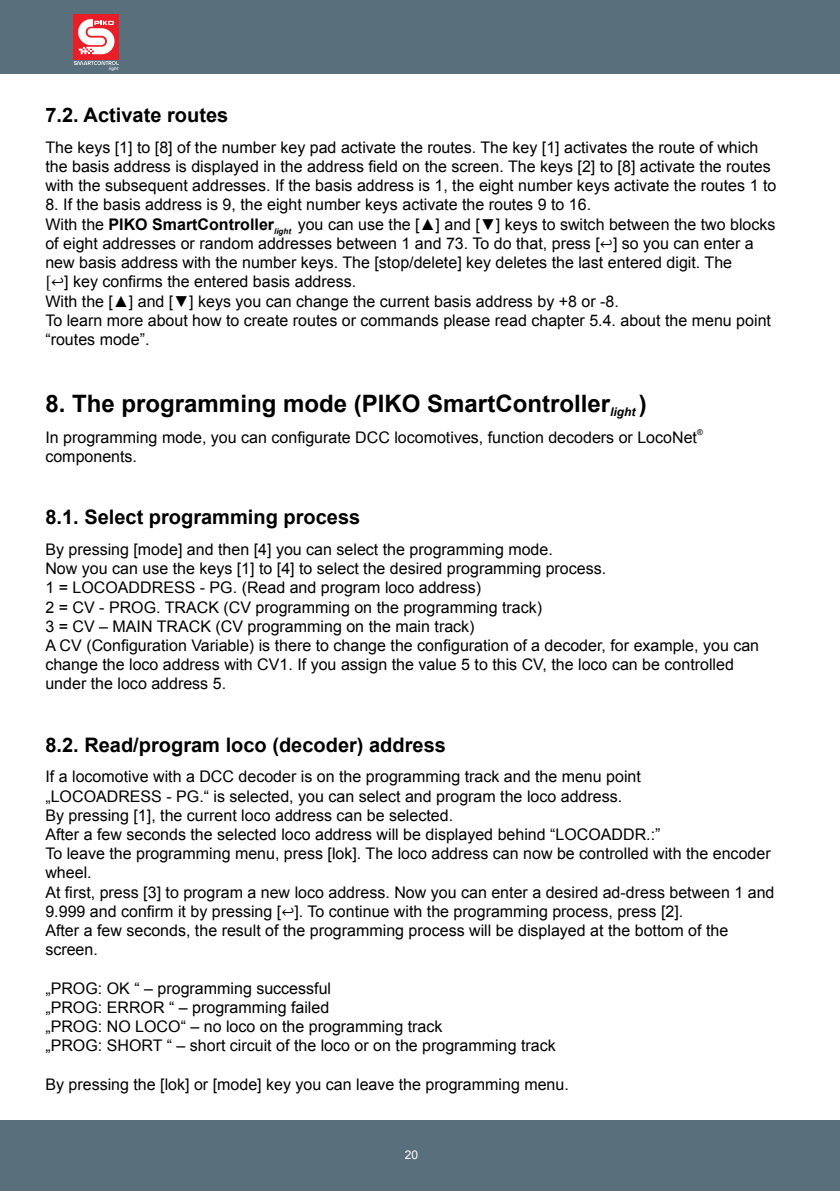
<style>
.page{position:relative;width:840px;height:1191px;background:#fff}
.page>*{position:absolute;margin:0;border:0;box-sizing:border-box;transform-origin:0 0}
.t1{font:700 24px "Arial";color:#000}
.t2{font:700 20px "Arial";color:#000}
.t3{font:16px/19.2px "Arial";color:#000}
.t4{font:12px "Arial";color:#fff}
.t5{font:8px "Arial";color:#000}
.t6{font:italic 4.6px "Frutiger LT Std";color:#fff}
.s1{font-weight:700}
.s2{font-family:"Cambria Math"}
</style>
<div class="page">
<div style="left:0;top:1120px;width:839px;height:71px;background:#596f7b"></div>
<div style="left:0;top:0;width:839px;height:74px;background:#596f7b"></div>
<div style="left:74px;top:14px;width:45px;height:45px;background:#ea1e26"></div>
<svg style="left:78px;top:19px;width:36px;height:35px"></svg>
<svg style="left:74px;top:61px;width:45px;height:4px"></svg>
<p class="t6" style="left:109px;top:65px;width:11px">light</p>
<p class="t2" style="left:45px;top:102px;width:184px">7.2. Activate routes</p>
<p class="t3" style="left:45px;top:138px;width:732px">The keys [1] to [8] of the number key pad activate the routes. The key [1] activates the route of which the basis address is displayed in the address field on the screen. The keys [2] to [8] activate the routes with the subsequent addresses. If the basis address is 1, the eight number keys activate the routes 1 to</p>
<p class="t3" style="left:45px;top:195px;width:731px">8. If the basis address is 9, the eight number keys activate the routes 9 to 16.<br>With the <span class="s1">PIKO SmartController</span><sub>light</sub> you can use the [▲] and [▼] keys to switch between the two blocks of eight addresses or random addresses between 1 and 73. To do that, press [<span class="s2">↩</span>] so you can enter a new basis address with the number keys. The [stop/delete] key deletes the last entered digit. The<br><span class="s2">[↩</span>] key confirms the entered basis address.<br>With the [▲] and [▼] keys you can change the current basis address by +8 or -8.<br>To learn more about how to create routes or commands please read chapter 5.4. about the menu point “routes mode”.</p>
<h1 class="t1" style="left:45px;top:388px;width:602px">8. The programming mode (PIKO SmartController<sub>light</sub> )</h1>
<p class="t3" style="left:45px;top:428px;width:652px">In programming mode, you can configurate DCC locomotives, function decoders or LocoNet</p>
<p class="t5" style="left:696px;top:427px;width:7px">®</p>
<p class="t3" style="left:45px;top:447px;width:93px">components.</p>
<p class="t2" style="left:45px;top:504px;width:316px">8.1. Select programming process</p>
<p class="t3" style="left:45px;top:540px;width:715px">By pressing [mode] and then [4] you can select the programming mode.<br>Now you can use the keys [1] to [4] to select the desired programming process.<br>1 = LOCOADDRESS - PG. (Read and program loco address)<br>2 = CV - PROG. TRACK (CV programming on the programming track)<br>3 = CV – MAIN TRACK (CV programming on the main track)<br>A CV (Configuration Variable) is there to change the configuration of a decoder, for example, you can change the loco address with CV1. If you assign the value 5 to this CV, the loco can be controlled under the loco address 5.</p>
<p class="t2" style="left:45px;top:731px;width:402px">8.2. Read/program loco (decoder) address</p>
<p class="t3" style="left:45px;top:767px;width:730px">If a locomotive with a DCC decoder is on the programming track and the menu point<br>„LOCOADRESS - PG.“ is selected, you can select and program the loco address.<br>By pressing [1], the current loco address can be selected.<br>After a few seconds the selected loco address will be displayed behind “LOCOADDR.:”<br>To leave the programming menu, press [lok]. The loco address can now be controlled with the encoder wheel.<br>At first, press [3] to program a new loco address. Now you can enter a desired ad-dress between 1 and 9.999 and confirm it by pressing [<span class="s2">↩</span>]. To continue with the programming process, press [2].<br>After a few seconds, the result of the programming process will be displayed at the bottom of the screen.</p>
<p class="t3" style="left:45px;top:978px;width:511px">„PROG: OK “ – programming successful<br>„PROG: ERROR “ – programming failed<br>„PROG: NO LOCO“ – no loco on the programming track<br>„PROG: SHORT “ – short circuit of the loco or on the programming track</p>
<p class="t3" style="left:45px;top:1074px;width:524px">By pressing the [lok] or [mode] key you can leave the programming menu.</p>
<p class="t4" style="left:404px;top:1146px;width:15px">20</p>
</div>
